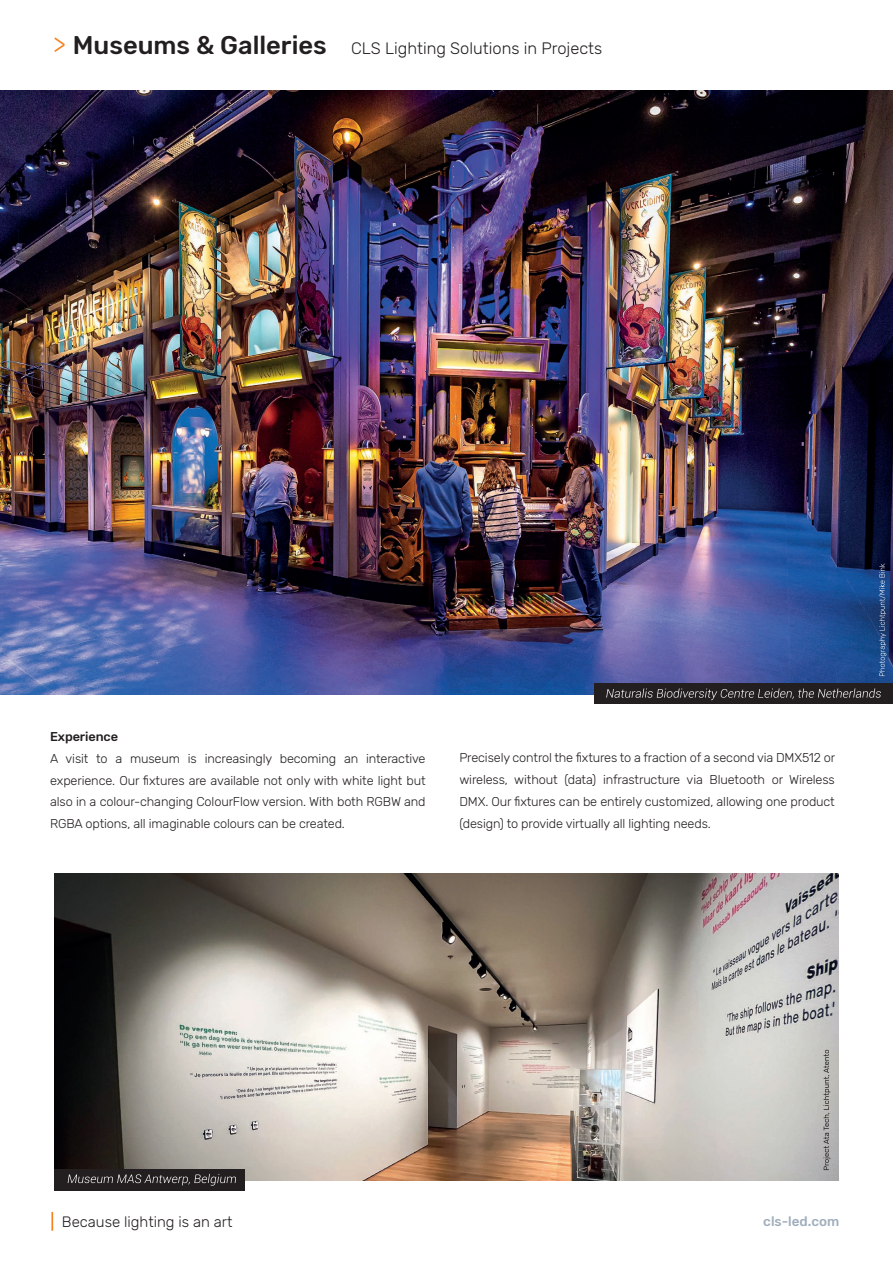
<style>
.page{position:relative;width:893px;height:1263px;background:#fff}
.page>*{position:absolute;margin:0;border:0;box-sizing:border-box;transform-origin:0 0}
.t1{font:300 16.5px "Rubik";color:#231f20}
.t2{font:300 15px "Rubik";color:#231f20}
.t3{font:500 13.5px "Rubik";color:#a0aebb}
.t4{font:300 12.75px/21.8px "Rubik";letter-spacing:-.01em;color:#231f20;text-align:justify}
.t5{font:500 12.75px "Rubik";letter-spacing:-.01em;color:#231f20}
.s1{font-size:27px;color:#f58220}
.s2{font-weight:500;font-size:25.5px}
</style>
<div class="page">
<img style="left:0;top:90px;width:893px;height:604px">
<div style="left:594px;top:684px;width:299px;height:20px;background:#231f20"></div>
<svg style="left:606px;top:688px;width:275px;height:12px"></svg>
<svg style="left:51px;top:1212px;width:2px;height:19px"></svg>
<img style="left:54px;top:874px;width:785px;height:306px">
<div style="left:54px;top:1169px;width:191px;height:22px;background:#231f20"></div>
<svg style="left:68px;top:1174px;width:168px;height:11px"></svg>
<svg style="left:879px;top:564px;width:7px;height:112px"></svg>
<svg style="left:823px;top:1050px;width:7px;height:120px"></svg>
<p class="t1" style="left:53px;top:39px;width:551px"><span class="s1">&gt;</span> <span class="s2">Museums &amp; Galleries</span> CLS Lighting Solutions in Projects</p>
<p class="t5" style="left:50px;top:729px;width:69px">Experience</p>
<p class="t4" style="left:50px;top:748px;width:377px">A visit to a museum is increasingly becoming an interactive experience. Our fixtures are available not only with white light but also in a colour-changing ColourFlow version. With both RGBW and RGBA options, all imaginable colours can be created.</p>
<p class="t4" style="left:459px;top:747px;width:377px">Precisely control the fixtures to a fraction of a second via DMX512 or wireless, without (data) infrastructure via Bluetooth or Wireless DMX. Our fixtures can be entirely customized, allowing one product (design) to provide virtually all lighting needs.</p>
<p class="t2" style="left:62px;top:1213px;width:172px">Because lighting is an art</p>
<p class="t3" style="left:763px;top:1213px;width:78px">cls-led.com</p>
</div>
